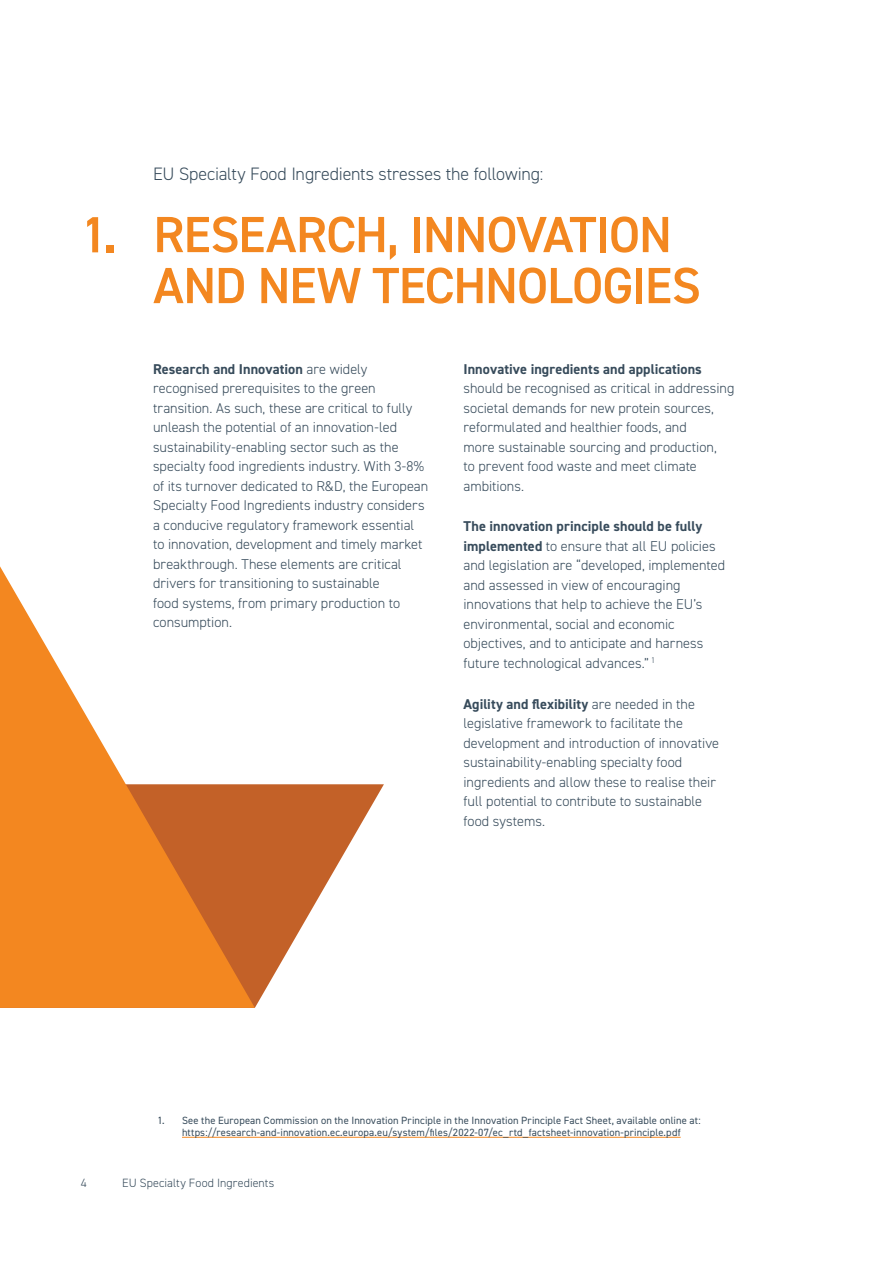
<style>
.page{position:relative;width:893px;height:1263px;background:#fff}
.page>*{position:absolute;margin:0;border:0;box-sizing:border-box;transform-origin:0 0}
.t1{font:600 51px/51px "DIN2014";letter-spacing:-.025em;color:#f38720}
.t2{font:300 18px "DIN2014";letter-spacing:-.005em;color:#374b5b}
.t3{font:300 14.25px/19.5px "DIN2014";color:#374b5b}
.t4{font:700 14.25px "DIN2014";letter-spacing:.005em;color:#374b5b}
.t5{font:300 12px "DIN2014";letter-spacing:.01em;color:#374b5b}
.t6{font:10.5px/12.6px "DIN2014";letter-spacing:.015em;color:#374b5b;text-align:center}
.s1{font-weight:700}
</style>
<div class="page">
<svg style="left:255px;top:784px;width:129px;height:224px"></svg>
<svg style="left:0;top:566px;width:255px;height:442px;fill:#f38727"></svg>
<hr style="left:182px;top:1137px;width:499px;height:1px;background:#f38720">
<h1 class="t1" style="left:81px;top:208px;width:37px">1.</h1>
<p class="t2" style="left:153px;top:163px;width:392px">EU Specialty Food Ingredients stresses the following:</p>
<h1 class="t1" style="left:153px;top:208px;width:549px">RESEARCH, INNOVATION<br>AND NEW TECHNOLOGIES</h1>
<p class="t3" style="left:153px;top:359px;width:277px"><span class="s1">Research and Innovation</span> are widely recognised prerequisites to the green transition. As such, these are critical to fully unleash the potential of an innovation-led sustainability-enabling sector such as the specialty food ingredients industry. With 3-8% of its turnover dedicated to R&amp;D, the European Specialty Food Ingredients industry considers a conducive regulatory framework essential to innovation, development and timely market breakthrough. These elements are critical drivers for transitioning to sustainable<br>food systems, from primary production to consumption.</p>
<p class="t4" style="left:463px;top:359px;width:240px">Innovative ingredients and applications</p>
<p class="t3" style="left:463px;top:378px;width:272px">should be recognised as critical in addressing societal demands for new protein sources, reformulated and healthier foods, and<br>more sustainable sourcing and production,<br>to prevent food waste and meet climate ambitions.</p>
<p class="t3" style="left:463px;top:517px;width:263px"><span class="s1">The innovation principle should be fully implemented</span> to ensure that all EU policies and legislation are “developed, implemented and assessed in view of encouraging innovations that help to achieve the EU’s environmental, social and economic objectives, and to anticipate and harness future technological advances.” <sup>1</sup></p>
<p class="t3" style="left:463px;top:694px;width:257px"><span class="s1">Agility and flexibility</span> are needed in the legislative framework to facilitate the development and introduction of innovative sustainability-enabling specialty food ingredients and allow these to realise their full potential to contribute to sustainable food systems.</p>
<p class="t6" style="left:157px;top:1113px;width:545px">1. See the European Commission on the Innovation Principle in the Innovation Principle Fact Sheet, available online at: https://research-and-innovation.ec.europa.eu/system/files/2022-07/ec_rtd_factsheet-innovation-principle.pdf</p>
<p class="t5" style="left:81px;top:1176px;width:7px">4</p>
<p class="t5" style="left:122px;top:1176px;width:154px">EU Specialty Food Ingredients</p>
</div>
